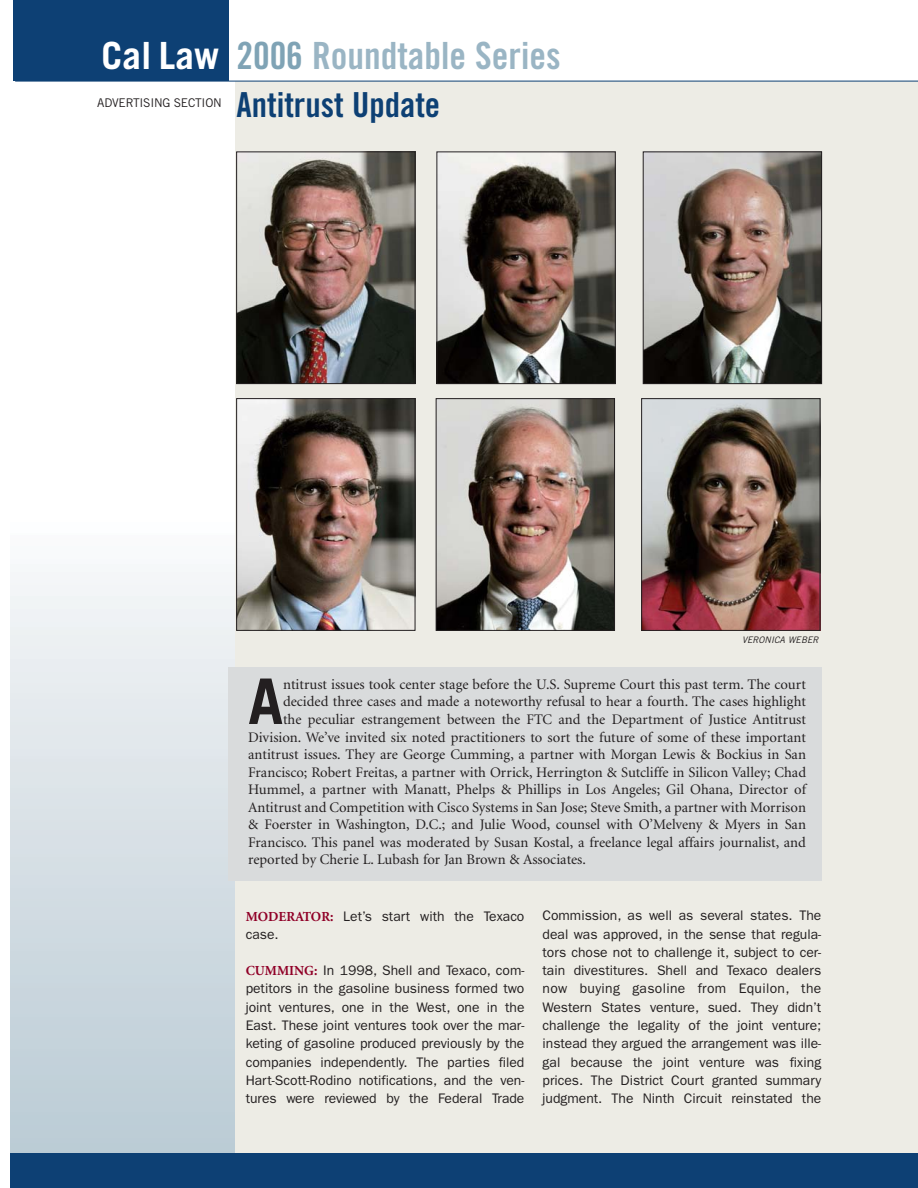
<style>
.page{position:relative;width:918px;height:1188px;background:#fff}
.page>*{position:absolute;margin:0;border:0;box-sizing:border-box;transform-origin:0 0}
.t1{font:700 63px "Trade Gothic";color:#231f20}
.t2{font:37.5px "Trade Gothic Bold Cond Twenty";color:#9ab5c4}
.t3{font:34.5px "Trade Gothic Bold Cond Twenty";color:#0d4074}
.t4{font:14.7px "Minion";color:#231f20}
.t5{font:13.8px/18.3px "Franklin Gothic";color:#231f20;text-align:justify}
.t6{font:12px "Trade Gothic";letter-spacing:-.02em;color:#231f20}
.t7{font:italic 9px "Trade Gothic";color:#231f20}
.s1{font-family:"Trade Gothic";font-weight:700;color:#fff}
.s2{color:#7fa3b5}
.s3{font-family:"Minion";font-weight:700;color:#900027}
</style>
<div class="page">
<div style="left:11px;top:521px;width:316px;height:667px;background:linear-gradient(to bottom,#fafafb,#b4c6d0)"></div>
<div style="left:236px;top:81px;width:682px;height:1107px;background:#edece5"></div>
<hr style="left:15px;top:81px;width:903px;height:1px;background:#0d4074">
<div style="left:13px;top:0;width:216px;height:81px;background:#0d4074"></div>
<div style="left:11px;top:1154px;width:907px;height:34px;background:#0d4074"></div>
<div style="left:229px;top:667px;width:593px;height:213px;background:#d9dbdc"></div>
<img style="left:438px;top:154px;width:176px;height:228px">
<div style="left:436px;top:152px;width:180px;height:232px;border:1px solid #231f20"></div>
<img style="left:438px;top:400px;width:175px;height:229px">
<div style="left:436px;top:398px;width:179px;height:233px;border:1px solid #231f20"></div>
<img style="left:238px;top:400px;width:175px;height:229px">
<div style="left:236px;top:398px;width:179px;height:233px;border:1px solid #231f20"></div>
<img style="left:645px;top:154px;width:175px;height:228px">
<div style="left:643px;top:152px;width:179px;height:232px;border:1px solid #231f20"></div>
<img style="left:238px;top:154px;width:175px;height:228px">
<div style="left:236px;top:152px;width:179px;height:232px;border:1px solid #231f20"></div>
<img style="left:643px;top:400px;width:175px;height:229px">
<div style="left:641px;top:398px;width:179px;height:233px;border:1px solid #231f20"></div>
<h2 class="t2" style="left:102px;top:42px;width:461px"><span class="s1">Cal Law</span> <span class="s2">2006</span> Roundtable Series</h2>
<p class="t6" style="left:97px;top:98px;width:126px">ADVERTISING SECTION</p>
<h3 class="t3" style="left:237px;top:93px;width:205px">Antitrust Update</h3>
<p class="t7" style="left:742px;top:636px;width:78px">VERONICA WEBER</p>
<h1 class="t1" style="left:248px;top:678px;width:37px">A</h1>
<p class="t4" style="left:283px;top:678px;width:524px">ntitrust issues took center stage before the U.S. Supreme Court this past term. The court</p>
<p class="t4" style="left:283px;top:696px;width:524px">decided three cases and made a noteworthy refusal to hear a fourth. The cases highlight</p>
<p class="t4" style="left:283px;top:714px;width:524px">the peculiar estrangement between the FTC and the Department of Justice Antitrust</p>
<p class="t4" style="left:248px;top:731px;width:559px">Division. We’ve invited six noted practitioners to sort the future of some of these important</p>
<p class="t4" style="left:248px;top:749px;width:559px">antitrust issues. They are George Cumming, a partner with Morgan Lewis &amp; Bockius in San</p>
<p class="t4" style="left:248px;top:766px;width:559px">Francisco; Robert Freitas, a partner with Orrick, Herrington &amp; Sutcliffe in Silicon Valley; Chad</p>
<p class="t4" style="left:248px;top:784px;width:559px">Hummel, a partner with Manatt, Phelps &amp; Phillips in Los Angeles; Gil Ohana, Director of</p>
<p class="t4" style="left:248px;top:801px;width:559px">Antitrust and Competition with Cisco Systems in San Jose; Steve Smith, a partner with Morrison</p>
<p class="t4" style="left:248px;top:819px;width:559px">&amp; Foerster in Washington, D.C.; and Julie Wood, counsel with O’Melveny &amp; Myers in San</p>
<p class="t4" style="left:248px;top:836px;width:559px">Francisco. This panel was moderated by Susan Kostal, a freelance legal affairs journalist, and</p>
<p class="t4" style="left:248px;top:854px;width:339px">reported by Cherie L. Lubash for Jan Brown &amp; Associates.</p>
<p class="t5" style="left:246px;top:908px;width:280px"><span class="s3">MODERATOR:</span> Let’s start with the Texaco case.</p>
<p class="t5" style="left:246px;top:963px;width:280px"><span class="s3">CUMMING:</span> In 1998, Shell and Texaco, com&shy;petitors in the gasoline business formed two joint ventures, one in the West, one in the East. These joint ventures took over the mar&shy;keting of gasoline produced previously by the companies independently. The parties filed Hart-Scott-Rodino notifications, and the ven&shy;tures were reviewed by the Federal Trade</p>
<p class="t5" style="left:543px;top:908px;width:280px">Commission, as well as several states. The deal was approved, in the sense that regula&shy;tors chose not to challenge it, subject to cer&shy;tain divestitures. Shell and Texaco dealers now buying gasoline from Equilon, the Western States venture, sued. They didn’t challenge the legality of the joint venture; instead they argued the arrangement was ille&shy;gal because the joint venture was fixing prices. The District Court granted summary judgment. The Ninth Circuit reinstated the</p>
</div>
